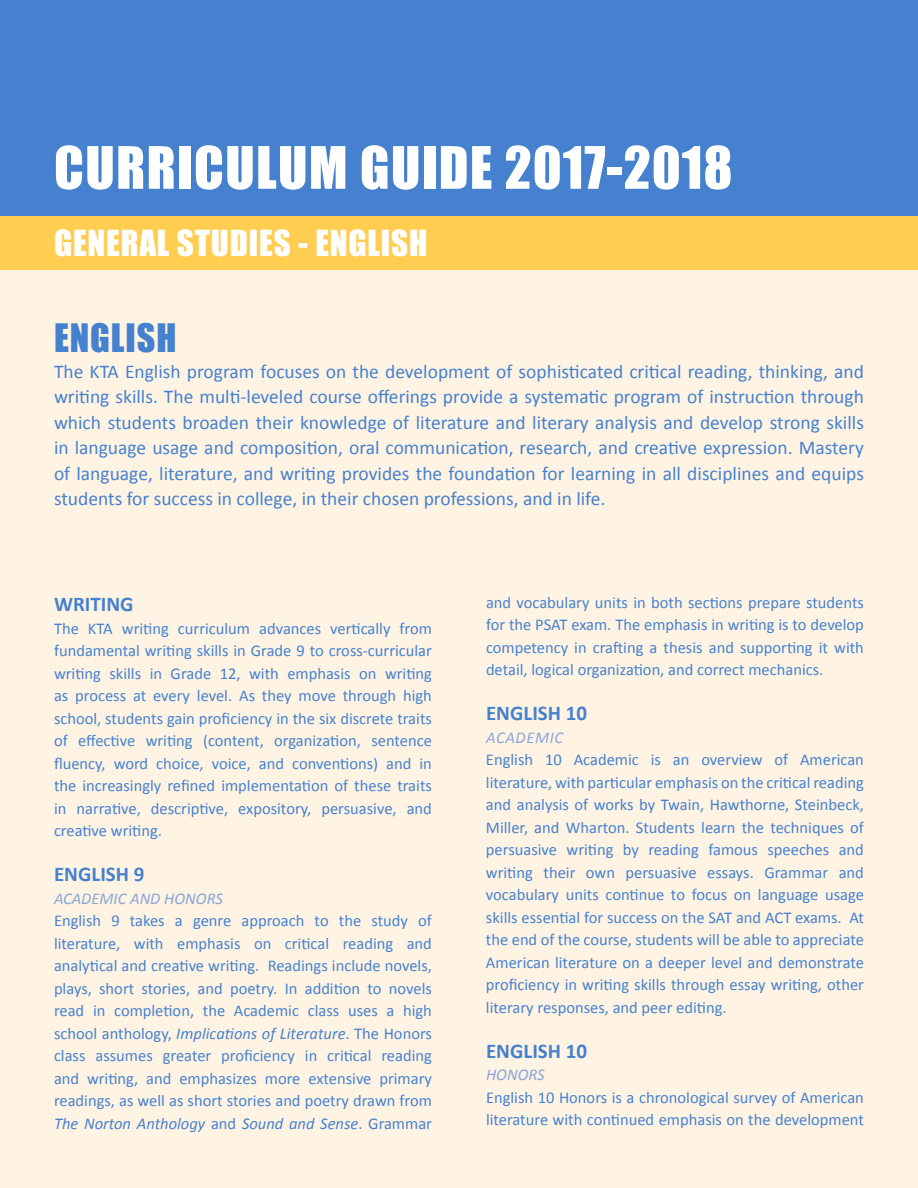
<style>
.page{position:relative;width:918px;height:1188px;background:#fff}
.page>*{position:absolute;margin:0;border:0;box-sizing:border-box;transform-origin:0 0}
.t1{font:54px "Impact";letter-spacing:.025em;color:#fff}
.t2{font:36px "Impact";color:#4681cf}
.t3{font:33px "Impact";letter-spacing:.025em;color:#fff}
.t4{font:700 21px "Calibri";color:#4681cf}
.t5{font:19.5px/25.5px "Calibri";color:#4681cf;text-align:justify}
.t6{font:16.5px/22.5px "Calibri";color:#4681cf;text-align:justify}
.t7{font:italic 16.5px "Calibri";color:#8aa6da}
.t8{font:italic 16.5px "Calibri";letter-spacing:.04em;color:#8aa6da}
.s1{font-style:italic}
</style>
<div class="page">
<div style="left:0;top:59px;width:918px;height:1129px;background:#fff4e4"></div>
<div style="left:0;top:0;width:918px;height:216px;background:#4681cf"></div>
<div style="left:0;top:216px;width:918px;height:54px;background:#ffcd4f"></div>
<h1 class="t1" style="left:54px;top:126px;width:680px">CURRICULUM GUIDE 2017-2018</h1>
<h3 class="t3" style="left:54px;top:217px;width:375px">GENERAL STUDIES - ENGLISH</h3>
<h2 class="t2" style="left:54px;top:310px;width:19px">ENGLISH</h2>
<p class="t5" style="left:54px;top:359px;width:811px">The KTA English program focuses on the development of sophisticated critical reading, thinking, and writing skills. The multi-leveled course offerings provide a systematic program of instruction through which students broaden their knowledge of literature and literary analysis and develop strong skills in language usage and composition, oral communication, research, and creative expression. Mastery of language, literature, and writing provides the foundation for learning in all disciplines and equips students for success in college, in their chosen professions, and in life.</p>
<p class="t4" style="left:54px;top:591px;width:29px">WRITIN</p>
<p class="t4" style="left:120px;top:591px;width:15px">G</p>
<p class="t6" style="left:54px;top:617px;width:380px">The KTA writing curriculum advances vertically from fundamental writing skills in Grade 9 to cross-curricular writing skills in Grade 12, with emphasis on writing as process at every level. As they move through high school, students gain proficiency in the six discrete traits of effective writing (content, organization, sentence fluency, word choice, voice, and conventions) and in the increasingly refined implementation of these traits in narrative, descriptive, expository, persuasive, and creative writing.</p>
<p class="t4" style="left:54px;top:861px;width:48px">ENGLISH</p>
<p class="t4" style="left:134px;top:861px;width:12px">9</p>
<p class="t7" style="left:54px;top:887px;width:170px">ACADEMIC AND HONORS</p>
<p class="t6" style="left:54px;top:910px;width:380px">English 9 takes a genre approach to the study of literature, with emphasis on critical reading and analytical and creative writing. Readings include novels, plays, short stories, and poetry. In addition to novels read in completion, the Academic class uses a high school anthology, <span class="s1">Implications of Literature</span>. The Honors class assumes greater proficiency in critical reading and writing, and emphasizes more extensive primary readings, as well as short stories and poetry drawn from <span class="s1">The Norton Anthology</span> and <span class="s1">Sound and Sense</span>. Grammar</p>
<p class="t6" style="left:486px;top:591px;width:379px">and vocabulary units in both sections prepare students for the PSAT exam. The emphasis in writing is to develop competency in crafting a thesis and supporting it with detail, logical organization, and correct mechanics.</p>
<p class="t4" style="left:486px;top:700px;width:48px">ENGLISH</p>
<p class="t4" style="left:566px;top:700px;width:23px">10</p>
<p class="t8" style="left:486px;top:726px;width:78px">ACADEMIC</p>
<p class="t6" style="left:486px;top:749px;width:380px">English 10 Academic is an overview of American literature, with particular emphasis on the critical reading and analysis of works by Twain, Hawthorne, Steinbeck, Miller, and Wharton. Students learn the techniques of persuasive writing by reading famous speeches and writing their own persuasive essays. Grammar and vocabulary units continue to focus on language usage skills essential for success on the SAT and ACT exams. At the end of the course, students will be able to appreciate American literature on a deeper level and demonstrate proficiency in writing skills through essay writing, other literary responses, and peer editing.</p>
<p class="t4" style="left:486px;top:1037px;width:48px">ENGLISH</p>
<p class="t4" style="left:566px;top:1037px;width:23px">10</p>
<p class="t7" style="left:486px;top:1064px;width:60px">HONORS</p>
<p class="t6" style="left:486px;top:1086px;width:379px">English 10 Honors is a chronological survey of American literature with continued emphasis on the development</p>
</div>
